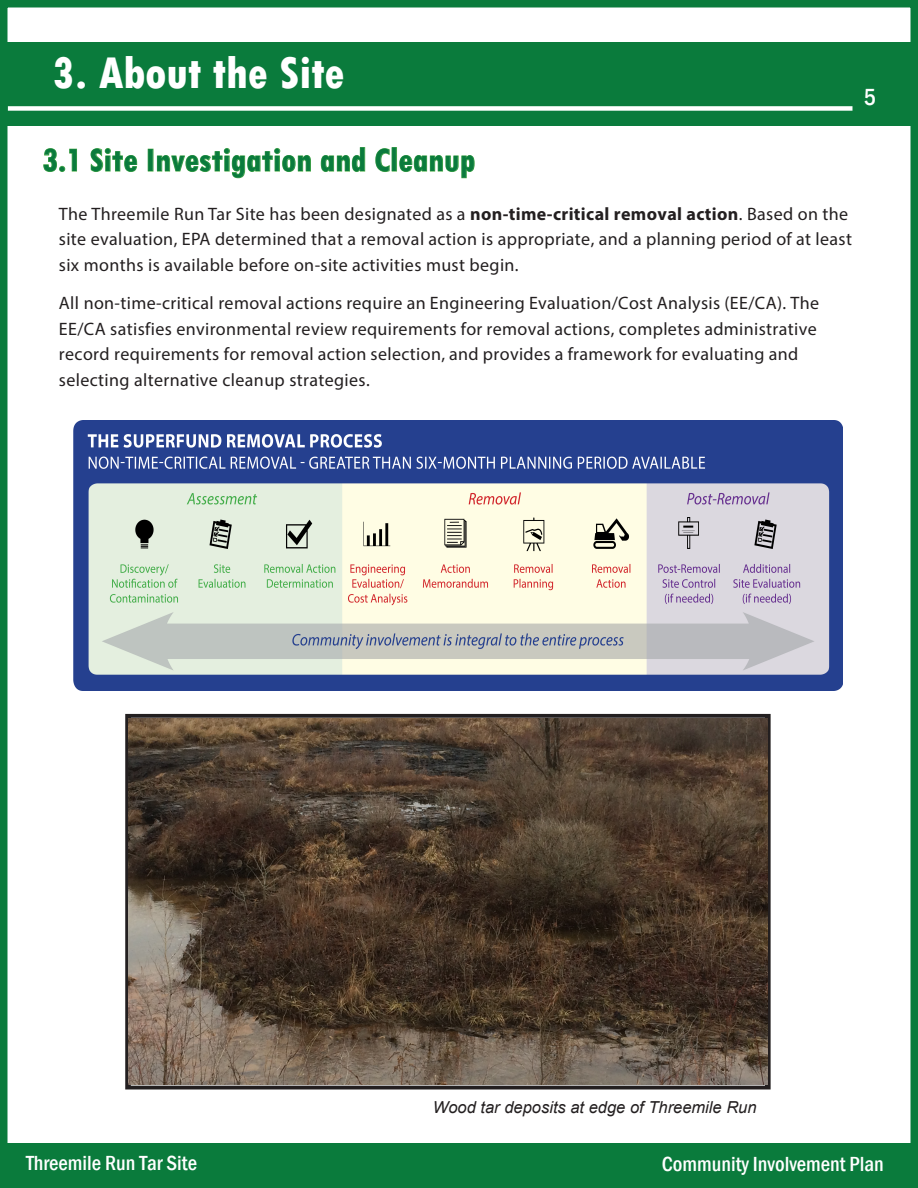
<style>
.page{position:relative;width:918px;height:1188px;background:#fff}
.page>*{position:absolute;margin:0;border:0;box-sizing:border-box;transform-origin:0 0}
.t1{font:800 condensed 46.5px "Tw Cen";color:#fff}
.t2{font:700 condensed 36px "Tw Cen";color:#0a7b3c}
.t3{font:24px "Franklin Gothic Medium Cond";color:#fff}
.t4{font:21px "Franklin Gothic Medium Cond";color:#fff}
.t5{font:18px/25.7px "Myriad Pro";letter-spacing:.02em;color:#231f20}
.t6{font:italic 16.5px "Arial";color:#231f20}
.s1{font-weight:700}
</style>
<div class="page">
<div style="left:2px;top:42px;width:916px;height:83px;background:#0a7b3c"></div>
<div style="left:8px;top:106px;width:844px;height:5px;background:#fff"></div>
<div style="left:0;top:0;width:918px;height:1188px;border:8px solid #0a7b3c"></div>
<div style="left:126px;top:714px;width:644px;height:376px;border:5px solid #231f20"></div>
<img style="left:128px;top:719px;width:640px;height:366px">
<div style="left:1px;top:1144px;width:916px;height:43px;background:#0a7b3c"></div>
<img style="left:74px;top:420px;width:769px;height:271px">
<p class="t1" style="left:52px;top:45px;width:294px">3. About the Site</p>
<p class="t3" style="left:864px;top:81px;width:14px">5</p>
<h1 class="t2" style="left:42px;top:138px;width:435px">3.1 Site Investigation and Cleanup</h1>
<p class="t5" style="left:59px;top:200px;width:795px">The Threemile Run Tar Site has been designated as a <span class="s1">non-time-critical removal action</span>. Based on the site evaluation, EPA determined that a removal action is appropriate, and a planning period of at least six months is available before on-site activities must begin.</p>
<p class="t5" style="left:59px;top:290px;width:762px">All non-time-critical removal actions require an Engineering Evaluation/Cost Analysis (EE/CA). The EE/CA satisfies environmental review requirements for removal actions, completes administrative record requirements for removal action selection, and provides a framework for evaluating and selecting alternative cleanup strategies.</p>
<p class="t6" style="left:433px;top:1097px;width:325px">Wood tar deposits at edge of Threemile Run</p>
<p class="t4" style="left:26px;top:1149px;width:172px">Threemile Run Tar Site</p>
<p class="t4" style="left:662px;top:1151px;width:224px">Community Involvement Plan</p>
</div>
